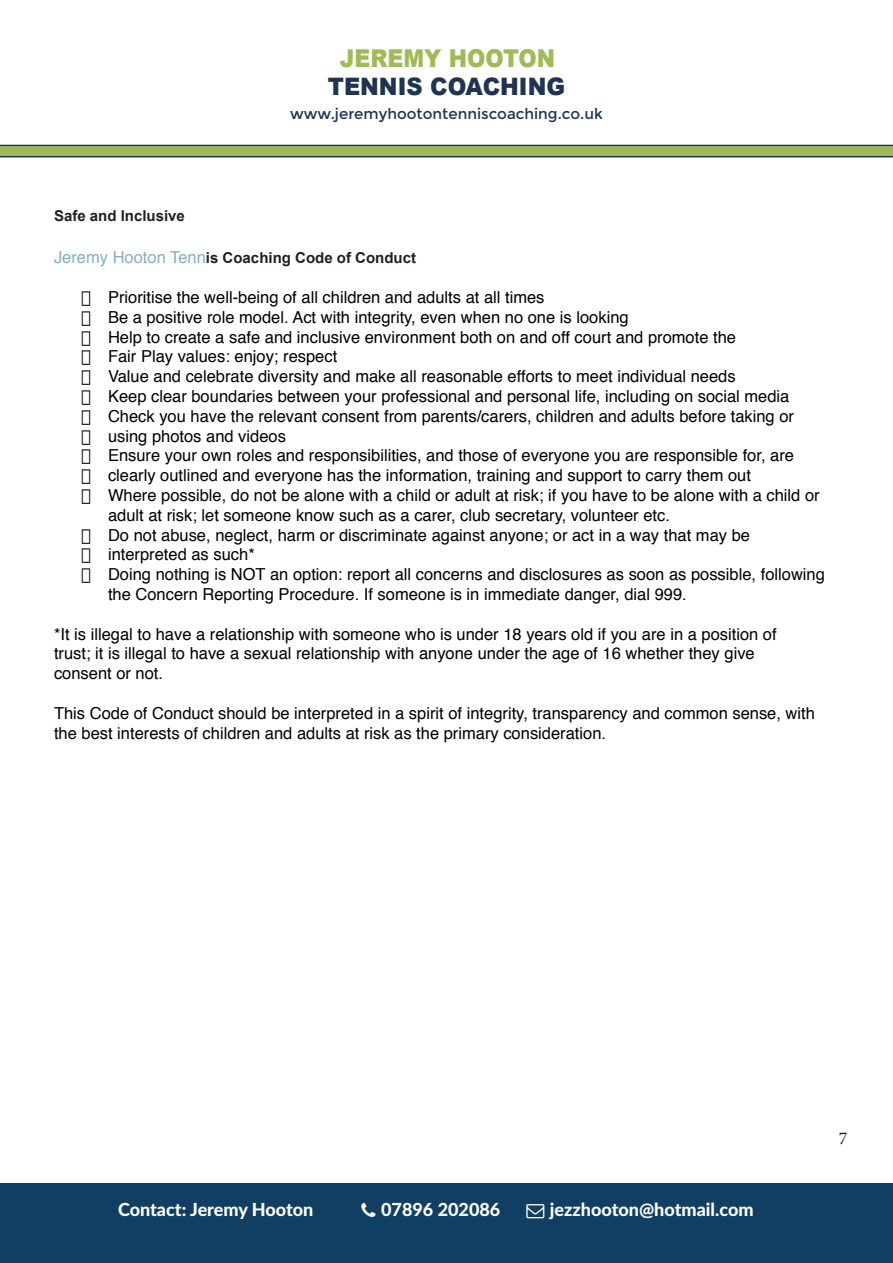
<style>
.page{position:relative;width:893px;height:1263px;background:#fff}
.page>*{position:absolute;margin:0;border:0;box-sizing:border-box;transform-origin:0 0}
.t1{font:900 24.6px "Arial";color:#9ebb55;scale:.9 1}
.t2{font:900 24px "Arial";color:#203351;scale:.93 1}
.t3{font:800 18px "Lato";color:#fff}
.t4{font:18px "Minion Pro";color:#231f20}
.t5{font:16.5px/19.8px "Helvetica";color:#000}
.Heading_2{font:700 15px "Arial";color:#231f20}
.t6{font:15px "Montserrat";color:#203351}
.s1{font-family:"Helvetica";font-weight:400;font-size:16.5px;color:#86b0be}
</style>
<div class="page">
<div style="left:0;top:1183px;width:893px;height:80px;background:#113f63"></div>
<div style="left:0;top:146px;width:893px;height:11px;background:#9eba54"></div>
<hr style="left:0;top:145px;width:893px;height:1px;background:#213352">
<hr style="left:0;top:156px;width:893px;height:1px;background:#213352">
<h1 class="t1" style="left:340px;top:40px;width:241px">JEREMY HOOTON</h1>
<h2 class="t2" style="left:328px;top:69px;width:257px">TENNIS COACHING</h2>
<p class="t6" style="left:290px;top:105px;width:314px">www.jeremyhootontenniscoaching.co.uk</p>
<p class="Heading_2" style="left:54px;top:206px;width:132px">Safe and Inclusive</p>
<p class="Heading_2" style="left:54px;top:248px;width:363px"><span class="s1">Jeremy Hooton Tenn</span>is Coaching Code of Conduct</p>
<p class="t5" style="left:81px;top:288px;width:465px">• Prioritise the well-being of all children and adults at all times</p>
<p class="t5" style="left:81px;top:308px;width:549px">• Be a positive role model. Act with integrity, even when no one is looking</p>
<p class="t5" style="left:81px;top:327px;width:657px">• Help to create a safe and inclusive environment both on and off court and promote the</p>
<p class="t5" style="left:81px;top:347px;width:258px">• Fair Play values: enjoy; respect</p>
<p class="t5" style="left:81px;top:367px;width:656px">• Value and celebrate diversity and make all reasonable efforts to meet individual needs</p>
<p class="t5" style="left:81px;top:387px;width:710px">• Keep clear boundaries between your professional and personal life, including on social media</p>
<p class="t5" style="left:81px;top:407px;width:714px">• Check you have the relevant consent from parents/carers, children and adults before taking or</p>
<p class="t5" style="left:81px;top:426px;width:206px">• using photos and videos</p>
<p class="t5" style="left:81px;top:446px;width:715px">• Ensure your own roles and responsibilities, and those of everyone you are responsible for, are</p>
<p class="t5" style="left:81px;top:466px;width:671px">• clearly outlined and everyone has the information, training and support to carry them out</p>
<p class="t5" style="left:108px;top:486px;width:713px;text-indent:-27px">• Where possible, do not be alone with a child or adult at risk; if you have to be alone with a child or adult at risk; let someone know such as a carer, club secretary, volunteer etc.</p>
<p class="t5" style="left:81px;top:525px;width:670px">• Do not abuse, neglect, harm or discriminate against anyone; or act in a way that may be</p>
<p class="t5" style="left:81px;top:545px;width:175px">• interpreted as such*</p>
<p class="t5" style="left:108px;top:565px;width:718px;text-indent:-27px">• Doing nothing is NOT an option: report all concerns and disclosures as soon as possible, following the Concern Reporting Procedure. If someone is in immediate danger, dial 999.</p>
<p class="t5" style="left:54px;top:624px;width:724px">*It is illegal to have a relationship with someone who is under 18 years old if you are in a position of</p>
<p class="t5" style="left:54px;top:644px;width:702px">trust; it is illegal to have a sexual relationship with anyone under the age of 16 whether they give</p>
<p class="t5" style="left:54px;top:664px;width:111px">consent or not.</p>
<p class="t5" style="left:54px;top:704px;width:762px">This Code of Conduct should be interpreted in a spirit of integrity, transparency and common sense, with the best interests of children and adults at risk as the primary consideration.</p>
<p class="t3" style="left:118px;top:1196px;width:197px">Contact: Jeremy Hooton</p>
<p class="t3" style="left:381px;top:1196px;width:121px">07896 202086</p>
<p class="t3" style="left:550px;top:1196px;width:205px">jezzhooton@hotmail.com</p>
<p class="t4" style="left:839px;top:1126px;width:10px">7</p>
</div>
